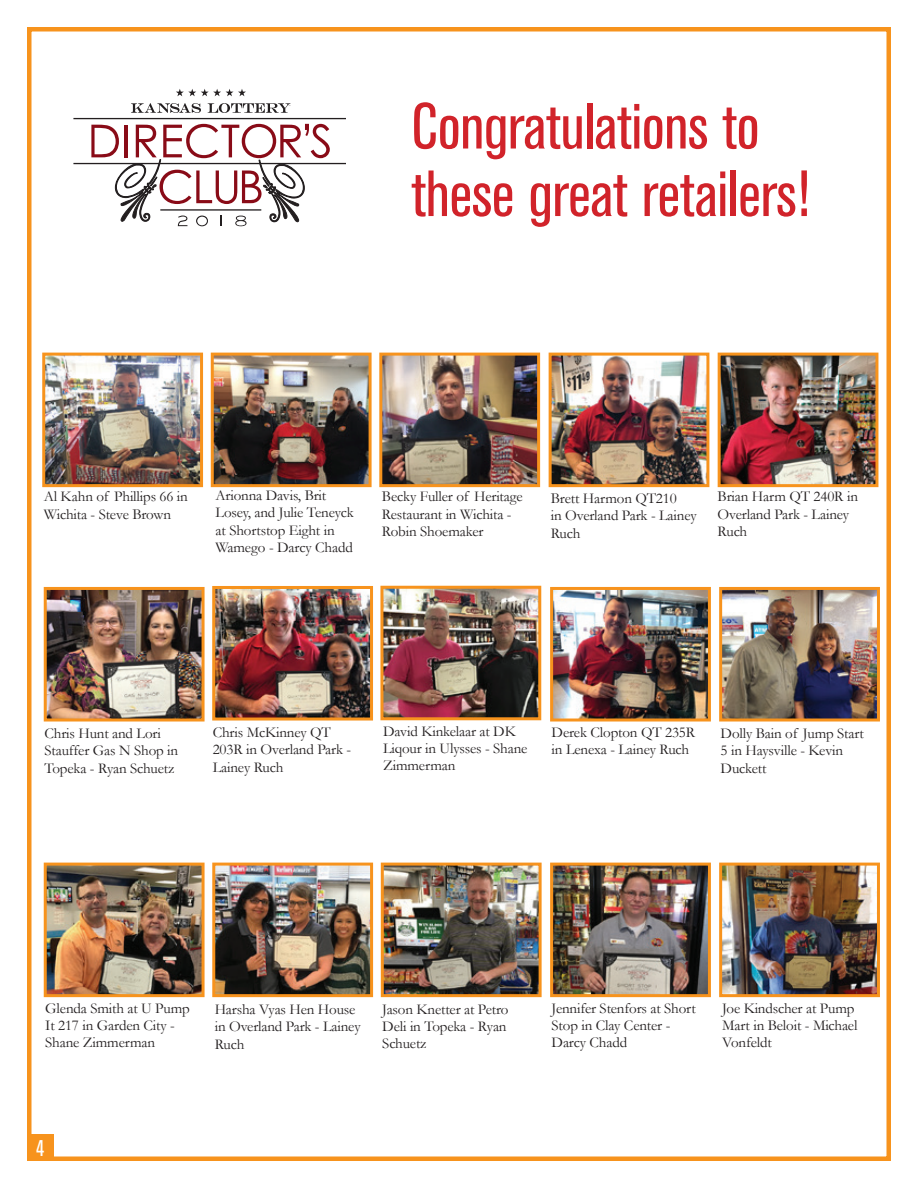
<style>
.page{position:relative;width:918px;height:1188px;background:#fff}
.page>*{position:absolute;margin:0;border:0;box-sizing:border-box;transform-origin:0 0}
.t1{font:condensed 64.5px/67.5px "Akzidenz Grotesk BE";letter-spacing:-.005em;color:#d1232a}
.t2{font:condensed 22.5px "Akzidenz Grotesk BE";color:#fff}
.t3{font:15px/17.2px "Garamond";letter-spacing:-.01em;color:#231f20}
</style>
<div class="page">
<div style="left:27px;top:27px;width:864px;height:1134px;border:4px solid #f7931d"></div>
<div style="left:28px;top:1135px;width:25px;height:25px;background:#f7931d"></div>
<svg style="left:131px;top:103px;width:70px;height:10px"></svg>
<svg style="left:208px;top:103px;width:82px;height:10px"></svg>
<hr style="left:73px;top:163px;width:273px;height:1px;background:#231f20">
<hr style="left:73px;top:118px;width:273px;height:1px;background:#231f20">
<svg style="left:176px;top:89px;width:70px;height:7px"></svg>
<svg style="left:91px;top:124px;width:239px;height:102px"></svg>
<img style="left:48px;top:591px;width:153px;height:127px">
<div style="left:44px;top:587px;width:161px;height:135px;border:3px solid #f7931d"></div>
<img style="left:554px;top:591px;width:153px;height:127px">
<div style="left:550px;top:587px;width:161px;height:135px;border:3px solid #f7931d"></div>
<img style="left:723px;top:591px;width:153px;height:127px">
<div style="left:719px;top:587px;width:161px;height:135px;border:3px solid #f7931d"></div>
<img style="left:46px;top:357px;width:153px;height:126px">
<div style="left:42px;top:353px;width:161px;height:134px;border:3px solid #f7931d"></div>
<img style="left:215px;top:357px;width:153px;height:126px">
<div style="left:211px;top:353px;width:161px;height:134px;border:3px solid #f7931d"></div>
<img style="left:383px;top:357px;width:153px;height:126px">
<div style="left:379px;top:353px;width:161px;height:134px;border:3px solid #f7931d"></div>
<img style="left:553px;top:357px;width:152px;height:126px">
<div style="left:549px;top:353px;width:160px;height:134px;border:3px solid #f7931d"></div>
<img style="left:722px;top:357px;width:152px;height:126px">
<div style="left:718px;top:353px;width:160px;height:134px;border:3px solid #f7931d"></div>
<img style="left:48px;top:867px;width:153px;height:126px">
<div style="left:44px;top:863px;width:161px;height:134px;border:3px solid #f7931d"></div>
<img style="left:216px;top:867px;width:153px;height:126px">
<div style="left:212px;top:863px;width:161px;height:134px;border:3px solid #f7931d"></div>
<img style="left:385px;top:867px;width:153px;height:126px">
<div style="left:381px;top:863px;width:161px;height:134px;border:3px solid #f7931d"></div>
<img style="left:554px;top:867px;width:153px;height:126px">
<div style="left:550px;top:863px;width:161px;height:134px;border:3px solid #f7931d"></div>
<img style="left:723px;top:867px;width:153px;height:126px">
<div style="left:719px;top:863px;width:161px;height:134px;border:3px solid #f7931d"></div>
<img style="left:216px;top:590px;width:153px;height:127px">
<div style="left:212px;top:586px;width:161px;height:135px;border:3px solid #f7931d"></div>
<img style="left:384px;top:590px;width:153px;height:126px">
<div style="left:380px;top:586px;width:161px;height:134px;border:3px solid #f7931d"></div>
<h1 class="t1" style="left:411px;top:94px;width:400px">Congratulations to these great retailers!</h1>
<p class="t3" style="left:44px;top:488px;width:146px">Al Kahn of Phillips 66 in<br>Wichita - Steve Brown</p>
<p class="t3" style="left:216px;top:487px;width:140px">Arionna Davis, Brit<br>Losey, and Julie Teneyck at Shortstop Eight in<br>Wamego - Darcy Chadd</p>
<p class="t3" style="left:382px;top:488px;width:142px">Becky Fuller of Heritage<br>Restaurant in Wichita -<br>Robin Shoemaker</p>
<p class="t3" style="left:551px;top:490px;width:147px">Brett Harmon QT210<br>in Overland Park - Lainey<br>Ruch</p>
<p class="t3" style="left:718px;top:488px;width:142px">Brian Harm QT 240R in<br>Overland Park - Lainey<br>Ruch</p>
<p class="t3" style="left:45px;top:725px;width:135px">Chris Hunt and Lori<br>Stauffer Gas N Shop in<br>Topeka - Ryan Schuetz</p>
<p class="t3" style="left:213px;top:724px;width:140px">Chris McKinney QT<br>203R in Overland Park -<br>Lainey Ruch</p>
<p class="t3" style="left:383px;top:722px;width:146px">David Kinkelaar at DK<br>Liqour in Ulysses - Shane<br>Zimmerman</p>
<p class="t3" style="left:552px;top:723px;width:145px">Derek Clopton QT 235R in Lenexa - Lainey Ruch</p>
<p class="t3" style="left:721px;top:725px;width:145px">Dolly Bain of Jump Start<br>5 in Haysville - Kevin<br>Duckett</p>
<p class="t3" style="left:45px;top:999px;width:146px">Glenda Smith at U Pump<br>It 217 in Garden City -<br>Shane Zimmerman</p>
<p class="t3" style="left:215px;top:1001px;width:147px">Harsha Vyas Hen House in Overland Park - Lainey<br>Ruch</p>
<p class="t3" style="left:382px;top:1000px;width:128px">Jason Knetter at Petro<br>Deli in Topeka - Ryan<br>Schuetz</p>
<h2 class="t2" style="left:36px;top:1136px;width:10px">4</h2>
<p class="t3" style="left:552px;top:999px;width:146px">Jennifer Stenfors at Short<br>Stop in Clay Center -<br>Darcy Chadd</p>
<p class="t3" style="left:722px;top:999px;width:137px">Joe Kindscher at Pump<br>Mart in Beloit - Michael<br>Vonfeldt</p>
</div>
